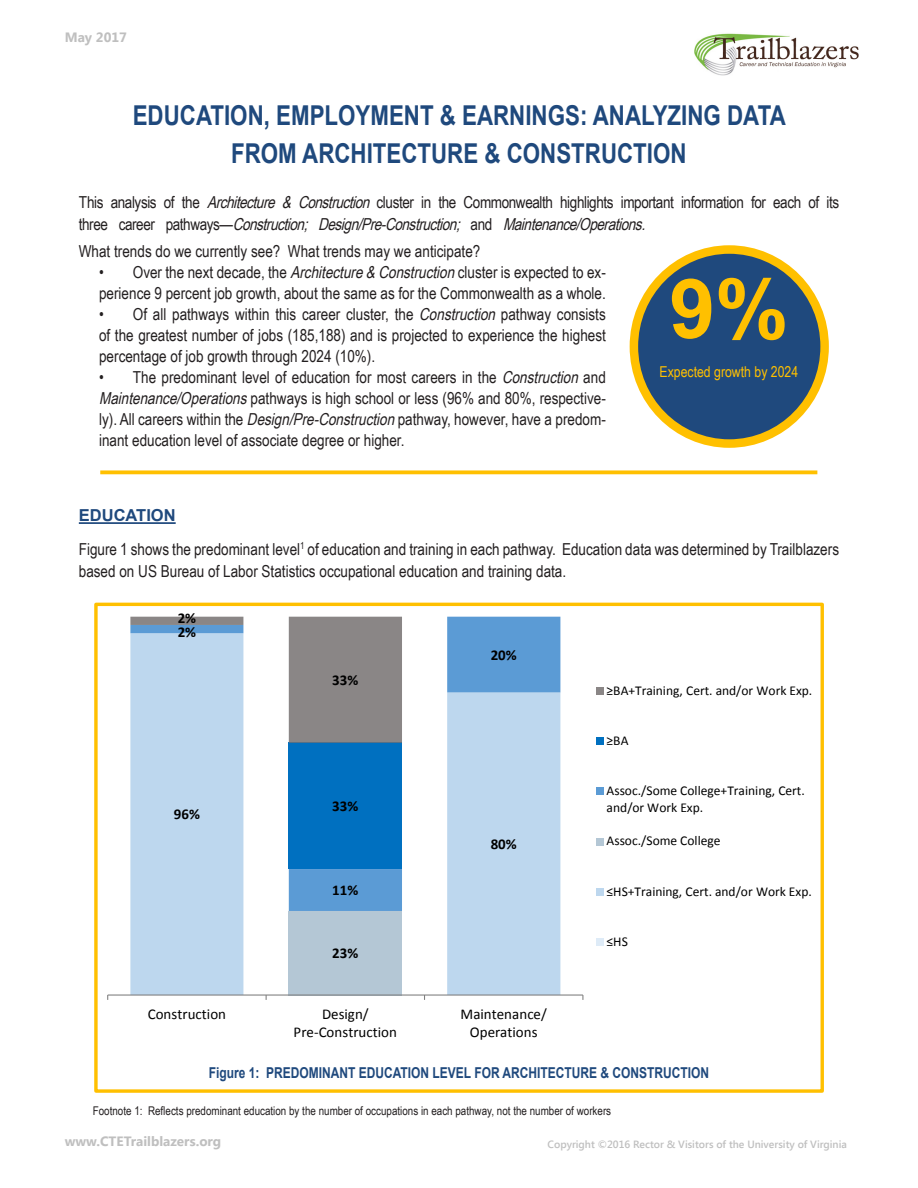
<style>
.page{position:relative;width:918px;height:1188px;background:#fff}
.page>*{position:absolute;margin:0;border:0;box-sizing:border-box;transform-origin:0 0}
.t1{font:700 82.5px "Arial";color:#ffc000}
.t2{font:700 27.3px/37.5px "Arial";color:#1f497d;text-align:center;scale:.82 1}
.t3{font:16.5px/21px "Arial Narrow";color:#231f20}
.t4{font:16.5px/22.5px "Arial Narrow";letter-spacing:-.025em;color:#231f20}
.t5{font:700 16.5px "Arial";color:#1f497d}
.t6{font:700 15px "Arial";color:#1f497d;scale:.8 1}
.t7{font:15px/18.3px "Calibri";color:#000;text-align:center}
.t8{font:700 15px "Calibri";color:#000}
.t9{font:15px "Arial Narrow";color:#ffc000}
.t10{font:13.5px/16.5px "Calibri";color:#000}
.t11{font:700 13.5px "Segoe UI";color:#bfbfbf}
.t12{font:12px "Arial Narrow";color:#231f20}
.t13{font:600 10.5px "Segoe UI";color:#bfbfbf}
.s1{font-style:italic}
.s2{font-style:italic;color:#fff}
</style>
<div class="page">
<img style="left:694px;top:33px;width:165px;height:43px">
<svg style="left:100px;top:470px;width:717px;height:4px;background:#ffc71d"></svg>
<hr style="left:79px;top:522px;width:97px;height:2px;background:#1f497d">
<div style="left:634px;top:250px;width:191px;height:194px;background:#1f497d;border-radius:50%"></div>
<div style="left:630px;top:245px;width:199px;height:203px;border:9px solid #ffc000;border-radius:50%"></div>
<svg style="left:130px;top:911px;width:430px;height:84px;fill:#bdd7ee"></svg>
<div style="left:289px;top:911px;width:113px;height:84px;background:#b4c7d5"></div>
<svg style="left:130px;top:617px;width:430px;height:294px;fill:#bdd7ee"></svg>
<div style="left:289px;top:743px;width:113px;height:126px;background:#0070c0"></div>
<svg style="left:130px;top:617px;width:272px;height:126px;background:#aeb8c2"></svg>
<hr style="left:108px;top:995px;width:475px;height:1px;background:#7f7f7f">
<div style="left:596px;top:687px;width:7px;height:8px;background:#8a8686"></div>
<div style="left:596px;top:737px;width:7px;height:8px;background:#0070c0"></div>
<div style="left:596px;top:788px;width:7px;height:7px;background:#5b9bd5"></div>
<div style="left:596px;top:838px;width:7px;height:7px;background:#b4c7d5"></div>
<div style="left:596px;top:888px;width:7px;height:8px;background:#bdd7ee"></div>
<div style="left:596px;top:938px;width:7px;height:8px;background:#deebf7"></div>
<div style="left:94px;top:603px;width:730px;height:490px;border:3px solid #ffc000"></div>
<p class="t11" style="left:65px;top:28px;width:64px">May 2017</p>
<h2 class="t2" style="left:133px;top:98px;width:798px">EDUCATION, EMPLOYMENT &amp; EARNINGS: ANALYZING DATA<br>FROM ARCHITECTURE &amp; CONSTRUCTION</h2>
<p class="t4" style="left:79px;top:190px;width:762px">This analysis of the <span class="s1">Architecture &amp; Construction</span> cluster in the Commonwealth highlights important information for each of its t h r e e c a r e e r p a t h w a y s — <span class="s1">Construction; Design/Pre-Construction;</span> a n d <span class="s1">Maintenance/Operations.</span><span class="s2">.......</span></p>
<p class="t3" style="left:79px;top:240px;width:403px">What trends do we currently see? What trends may we anticipate?</p>
<p class="t3" style="left:99px;top:261px;width:508px">• Over the next decade, the <span class="s1">Architecture&amp; Construction</span>cluster is expected to ex&shy;perience 9 percent job growth, about the same as for the Commonwealth as a whole.</p>
<p class="t3" style="left:99px;top:303px;width:508px;text-align:justify">• Of all pathways within this career cluster, the <span class="s1">Construction</span> pathway consists of the greatest number of jobs (185,188) and is projected to experience the highest percentage of job growth through 2024 (10%).</p>
<p class="t3" style="left:99px;top:366px;width:508px;text-align:justify">• The predominant level of education for most careers in the <span class="s1">Construction</span>and <span class="s1">Maintenance/Operations</span>pathways is high school or less (96% and 80%, respective&shy;ly). All careers within the <span class="s1">Design/Pre-Construction</span>pathway, however, have a predom&shy;inant education level of associate degree or higher.</p>
<h1 class="t1" style="left:669px;top:254px;width:121px">9%</h1>
<p class="t9" style="left:659px;top:361px;width:140px">Expected growth by 2024</p>
<p class="t5" style="left:79px;top:505px;width:98px">EDUCATION</p>
<p class="t3" style="left:79px;top:537px;width:762px;line-height:22.5px">Figure 1 shows the predominant level<sup>1</sup> of education and training in each pathway. Education data was determined by Trailblazers based on US Bureau of Labor Statistics occupational education and training data.</p>
<p class="t8" style="left:178px;top:608px;width:20px">2%</p>
<p class="t8" style="left:178px;top:623px;width:20px">2%</p>
<p class="t8" style="left:174px;top:805px;width:28px">96%</p>
<p class="t8" style="left:332px;top:670px;width:28px">33%</p>
<p class="t8" style="left:332px;top:796px;width:28px">33%</p>
<p class="t8" style="left:332px;top:881px;width:28px">11%</p>
<p class="t8" style="left:332px;top:944px;width:28px">23%</p>
<p class="t8" style="left:491px;top:645px;width:28px">20%</p>
<p class="t8" style="left:491px;top:834px;width:28px">80%</p>
<p class="t7" style="left:148px;top:1005px;width:80px">Construction</p>
<p class="t7" style="left:294px;top:1005px;width:105px">Design/<br>Pre-Construction</p>
<p class="t7" style="left:461px;top:1005px;width:88px">Maintenance/<br>Operations</p>
<p class="t10" style="left:607px;top:682px;width:207px">≥BA+Training, Cert. and/or Work Exp.</p>
<p class="t10" style="left:607px;top:732px;width:23px">≥BA</p>
<p class="t10" style="left:607px;top:782px;width:200px">Assoc./Some College+Training, Cert. and/or Work Exp.</p>
<p class="t10" style="left:607px;top:833px;width:116px">Assoc./Some College</p>
<p class="t10" style="left:607px;top:883px;width:207px">≤HS+Training, Cert. and/or Work Exp.</p>
<p class="t10" style="left:607px;top:933px;width:23px">≤HS</p>
<p class="t6" style="left:209px;top:1063px;width:627px">Figure 1: PREDOMINANT EDUCATION LEVEL FOR ARCHITECTURE &amp; CONSTRUCTION</p>
<p class="t12" style="left:93px;top:1102px;width:520px">Footnote 1: Reflects predominant education by the number of occupations in each pathway, not the number of workers</p>
<p class="t11" style="left:65px;top:1132px;width:158px">www.CTETrailblazers.org</p>
<p class="t13" style="left:548px;top:1137px;width:301px">Copyright ©2016 Rector &amp; Visitors of the University of Virginia</p>
</div>
